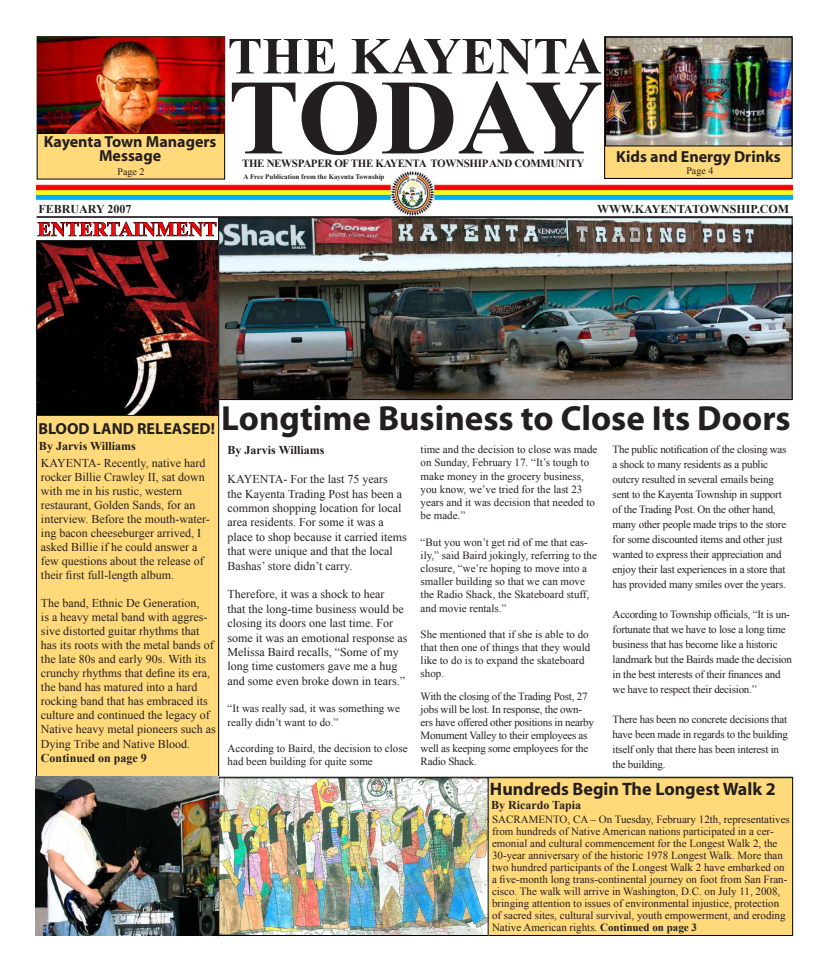
<style>
.page{position:relative;width:828px;height:972px;background:#fff}
.page>*{position:absolute;margin:0;border:0;box-sizing:border-box;transform-origin:0 0}
.t1{font:700 107px "Times New Roman";letter-spacing:-.01em;color:#231f20}
.t2{font:700 52px "Times New Roman";color:#231f20}
.t3{font:700 35px "Myriad";color:#231f20}
.t4{font:700 20px "Times New Roman";letter-spacing:.01em;color:#f00}
.t5{font:700 18px "Myriad";color:#231f20}
.t6{font:700 16px/14px "Myriad";color:#231f20;text-align:center}
.t7{font:12px/14px "Times New Roman";color:#231f20}
.t8{font:700 12px "Times New Roman";color:#231f20}
.t9{font:11px/13.2px "Times New Roman";color:#231f20}
.t10{font:11px/15px "Times New Roman";letter-spacing:-.02em;color:#231f20}
.t11{font:700 11px "Times New Roman";letter-spacing:-.03em;color:#231f20}
.t12{font:10px "Times New Roman";color:#231f20}
.t13{font:700 7px "Times New Roman";color:#231f20}
.s1{font-weight:700}
</style>
<div class="page">
<div style="left:219px;top:778px;width:574px;height:158px;background:#ffd97a"></div>
<div style="left:36px;top:415px;width:183px;height:521px;background:#ffd97a"></div>
<img style="left:37px;top:170px;width:756px;height:47px">
<img style="left:220px;top:219px;width:571px;height:179px">
<div style="left:218px;top:217px;width:575px;height:183px;border:1px solid #000"></div>
<img style="left:220px;top:779px;width:267px;height:155px">
<div style="left:218px;top:777px;width:271px;height:159px;border:1px solid #000"></div>
<hr style="left:218px;top:217px;width:1px;height:719px;background:#231f20">
<div style="left:37px;top:37px;width:188px;height:142px;background:#ffd97a"></div>
<div style="left:37px;top:36px;width:188px;height:144px;border:1px solid #000"></div>
<div style="left:605px;top:37px;width:187px;height:141px;background:#ffd97a"></div>
<div style="left:604px;top:36px;width:189px;height:143px;border:1px solid #000"></div>
<img style="left:38px;top:37px;width:186px;height:96px">
<img style="left:607px;top:39px;width:183px;height:105px">
<div style="left:605px;top:37px;width:187px;height:109px;border:1px solid #000"></div>
<svg style="left:37px;top:221px;width:180px;height:16px"></svg>
<img style="left:38px;top:242px;width:179px;height:172px">
<div style="left:36px;top:240px;width:183px;height:176px;border:1px solid #231f20"></div>
<hr style="left:218px;top:777px;width:575px;height:1px;background:#231f20">
<hr style="left:37px;top:217px;width:756px;height:1px;background:#231f20">
<img style="left:36px;top:776px;width:182px;height:160px">
<h2 class="t2" style="left:228px;top:20px;width:376px">THE KAYENTA</h2>
<h1 class="t1" style="left:228px;top:44px;width:376px">TODAY</h1>
<p class="t11" style="left:242px;top:156px;width:344px">THE NEWSPAPER OF THE KAYENTA TOWNSHIP AND COMMUNITY</p>
<h3 class="t6" style="left:44px;top:135px;width:174px">Kayenta Town Managers<br>Message</h3>
<p class="t12" style="left:118px;top:165px;width:28px">Page 2</p>
<p class="t12" style="left:686px;top:164px;width:28px">Page 4</p>
<h3 class="t6" style="left:616px;top:150px;width:166px">Kids and Energy Drinks</h3>
<p class="t13" style="left:244px;top:171px;width:142px">A Free Publication from the Kayenta Township</p>
<p class="t8" style="left:39px;top:201px;width:94px">FEBRUARY 2007</p>
<p class="t8" style="left:597px;top:201px;width:194px">WWW.KAYENTATOWNSHIP.COM</p>
<h3 class="t4" style="left:38px;top:215px;width:181px">ENTERTAINMENT</h3>
<h3 class="t6" style="left:38px;top:422px;width:178px">BLOOD LAND RELEASED!</h3>
<p class="t7" style="left:41px;top:456px;width:170px">KAYENTA- Recently, native hard rocker Billie Crawley II, sat down with me in his rustic, western restaurant, Golden Sands, for an interview. Before the mouth-water&shy;ing bacon cheeseburger arrived, I asked Billie if he could answer a few questions about the release of their first full-length album.</p>
<p class="t7" style="left:41px;top:596px;width:176px">The band, Ethnic De Generation,<br>is a heavy metal band with aggres&shy;sive distorted guitar rhythms that has its roots with the metal bands of the late 80s and early 90s. With its crunchy rhythms that define its era, the band has matured into a hard rocking band that has embraced its culture and continued the legacy of Native heavy metal pioneers such as Dying Tribe and Native Blood.</p>
<p class="t8" style="left:41px;top:750px;width:107px">Continued on page 9</p>
<p class="t8" style="left:39px;top:437px;width:98px">By Jarvis Williams</p>
<h3 class="t3" style="left:221px;top:400px;width:571px">Longtime Business to Close Its Doors</h3>
<p class="t8" style="left:228px;top:442px;width:98px">By Jarvis Williams</p>
<p class="t7" style="left:228px;top:472px;width:181px;line-height:14.4px">KAYENTA- For the last 75 years<br>the Kayenta Trading Post has been a common shopping location for local area residents. For some it was a place to shop because it carried items that were unique and that the local Bashas’ store didn’t carry.</p>
<p class="t7" style="left:228px;top:587px;width:181px;line-height:14.4px">Therefore, it was a shock to hear<br>that the long-time business would be closing its doors one last time. For some it was an emotional response as Melissa Baird recalls, “Some of my long time customers gave me a hug and some even broke down in tears.”</p>
<p class="t9" style="left:228px;top:702px;width:174px">“It was really sad, it was something we really didn’t want to do.”</p>
<p class="t9" style="left:228px;top:742px;width:181px">According to Baird, the decision to close had been building for quite some</p>
<p class="t9" style="left:421px;top:443px;width:178px">time and the decision to close was made on Sunday, February 17. “It’s tough to make money in the grocery business, you know, we’ve tried for the last 23 years and it was decision that needed to be made.”</p>
<p class="t9" style="left:421px;top:535px;width:178px">“But you won’t get rid of me that eas&shy;ily,” said Baird jokingly, referring to the closure, “we’re hoping to move into a smaller building so that we can move the Radio Shack, the Skateboard stuff, and movie rentals.”</p>
<p class="t9" style="left:421px;top:628px;width:171px">She mentioned that if she is able to do that then one of things that they would like to do is to expand the skateboard shop.</p>
<p class="t10" style="left:421px;top:689px;width:175px;line-height:13px">With the closing of the Trading Post, 27 jobs will be lost. In response, the own&shy;ers have offered other positions in nearby Monument Valley to their employees as well as keeping some employees for the Radio Shack.</p>
<p class="t10" style="left:613px;top:442px;width:175px">The public notification of the closing was a shock to many residents as a public outcry resulted in several emails being sent to the Kayenta Township in support of the Trading Post. On the other hand, many other people made trips to the store for some discounted items and other just wanted to express their appreciation and enjoy their last experiences in a store that has provided many smiles over the years.</p>
<p class="t10" style="left:613px;top:607px;width:181px">According to Township officials, “It is un&shy;fortunate that we have to lose a long time business that has become like a historic landmark but the Bairds made the decision in the best interests of their finances and we have to respect their decision.”</p>
<p class="t10" style="left:613px;top:712px;width:177px">There has been no concrete decisions that have been made in regards to the building itself only that there has been interest in the building.</p>
<h3 class="t5" style="left:490px;top:780px;width:287px">Hundreds Begin The Longest Walk 2</h3>
<p class="t8" style="left:491px;top:797px;width:92px">By Ricardo Tapia</p>
<p class="t9" style="left:492px;top:813px;width:299px;line-height:12px">SACRAMENTO, CA – On Tuesday, February 12th, representatives from hundreds of Native American nations participated in a cer&shy;emonial and cultural commencement for the Longest Walk 2, the 30-year anniversary of the historic 1978 Longest Walk. More than two hundred participants of the Longest Walk 2 have embarked on a five-month long trans-continental journey on foot from San Fran&shy;cisco. The walk will arrive in Washington, D.C. on July 11, 2008, bringing attention to issues of environmental injustice, protection of sacred sites, cultural survival, youth empowerment, and eroding Native American rights. <span class="s1">Continued on page 3</span></p>
</div>
